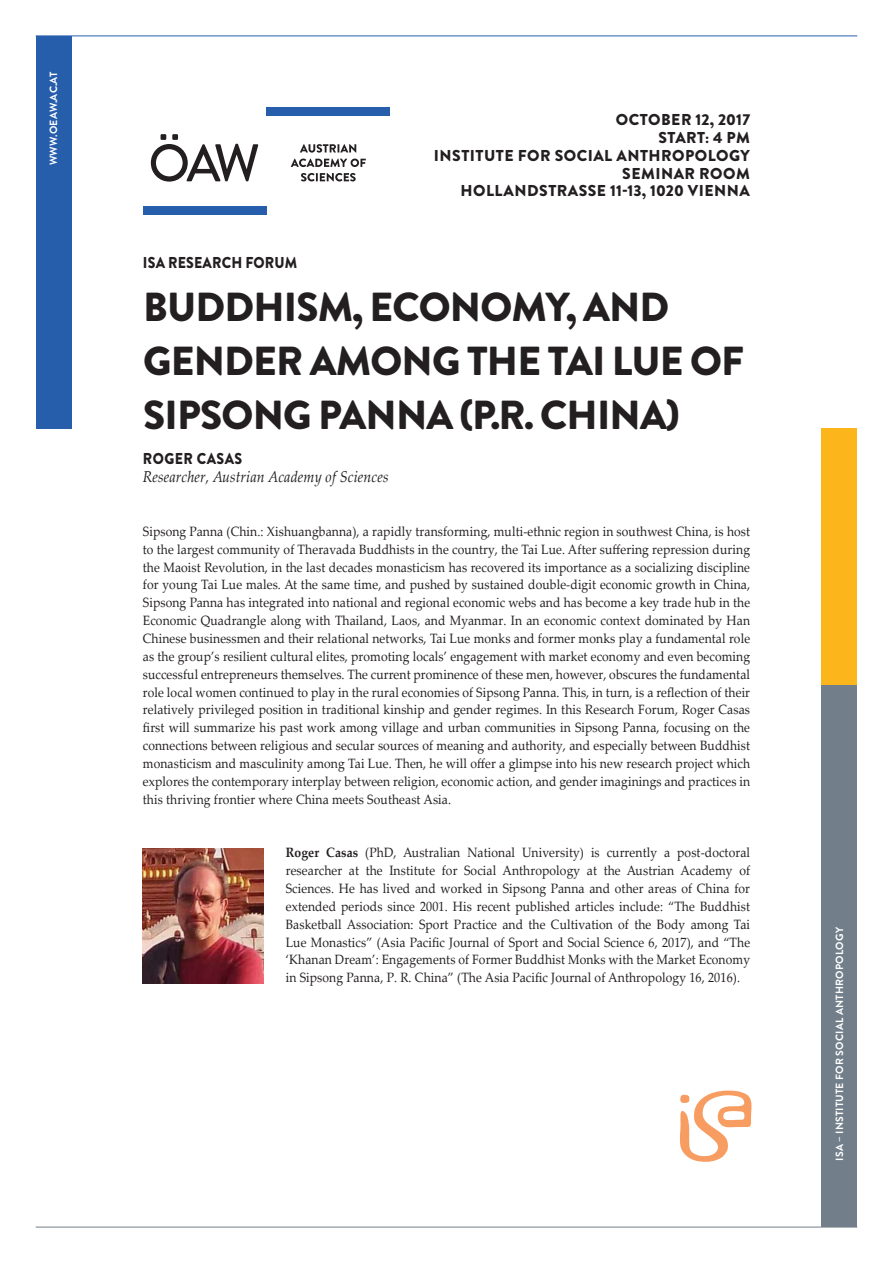
<style>
.page{position:relative;width:893px;height:1263px;background:#fff}
.page>*{position:absolute;margin:0;border:0;box-sizing:border-box;transform-origin:0 0}
.t1{font:900 40.5px/53.6px "Brandon Grotesque";letter-spacing:-.02em;color:#231f20}
.t2{font:900 15.75px "Brandon Grotesque";letter-spacing:.03em;color:#231f20}
.t3{font:italic 15.75px/17.9px "Palatino Linotype";letter-spacing:.01em;color:#231f20;scale:.9 1}
.t4{font:900 15.75px "Brandon Grotesque";letter-spacing:.01em;color:#231f20;scale:.9 1}
.t5{font:13.5px/17.9px "Palatino Linotype";letter-spacing:.01em;color:#231f20;text-align:justify;scale:.9 1}
.t6{font:700 10.5px "Brandon Grotesque";letter-spacing:.02em;color:#fff}
.s1{font-family:"Brandon Grotesque";font-weight:900;font-style:normal}
.s2{font-weight:700}
</style>
<div class="page">
<img style="left:143px;top:848px;width:121px;height:135px">
<div style="left:36px;top:36px;width:35px;height:393px;background:#275eac"></div>
<div style="left:821px;top:685px;width:36px;height:542px;background:#727f8a"></div>
<div style="left:821px;top:429px;width:36px;height:256px;background:#fcb61c"></div>
<hr style="left:36px;top:36px;width:821px;height:1px;background:#275eac">
<hr style="left:36px;top:1227px;width:821px;height:1px;background:#727f8a">
<svg style="left:680px;top:1090px;width:72px;height:72px"></svg>
<div style="left:143px;top:206px;width:124px;height:8px;background:#275eac"></div>
<div style="left:267px;top:107px;width:123px;height:8px;background:#275eac"></div>
<svg style="left:151px;top:134px;width:107px;height:48px"></svg>
<svg style="left:300px;top:144px;width:56px;height:9px"></svg>
<svg style="left:291px;top:159px;width:75px;height:8px"></svg>
<svg style="left:301px;top:173px;width:55px;height:8px"></svg>
<p class="t6" style="left:46px;top:165px;width:95px;rotate:-90deg">WWW.OEAW.AC.AT</p>
<p class="t4" style="left:143px;top:251px;width:173px">ISA RESEARCH FORUM</p>
<p class="t2" style="left:616px;top:108px;width:136px">OCTOBER 12, 2017</p>
<p class="t2" style="left:658px;top:126px;width:93px">START: 4 PM</p>
<p class="t2" style="left:434px;top:144px;width:317px">INSTITUTE FOR SOCIAL ANTHROPOLOGY</p>
<p class="t2" style="left:622px;top:162px;width:129px">SEMINAR ROOM</p>
<p class="t2" style="left:460px;top:180px;width:291px">HOLLANDSTRASSE 11-13, 1020 VIENNA</p>
<p class="t1" style="left:143px;top:281px;width:602px">BUDDHISM, ECONOMY, AND<br>GENDER AMONG THE TAI LUE OF<br>SIPSONG PANNA (P.R. CHINA)</p>
<p class="t3" style="left:143px;top:449px;width:274px"><span class="s1">ROGER CASAS<br></span>Researcher, Austrian Academy of Sciences</p>
<p class="t5" style="left:143px;top:522px;width:676px">Sipsong Panna (Chin.: Xishuangbanna), a rapidly transforming, multi-ethnic region in southwest China, is host to the largest community of Theravada Buddhists in the country, the Tai Lue. After suffering repression during the Maoist Revolution, in the last decades monasticism has recovered its importance as a socializing discipline for young Tai Lue males. At the same time, and pushed by sustained double-digit economic growth in China, Sipsong Panna has integrated into national and regional economic webs and has become a key trade hub in the Economic Quadrangle along with Thailand, Laos, and Myanmar. In an economic context dominated by Han Chinese businessmen and their relational networks, Tai Lue monks and former monks play a fundamental role as the group’s resilient cultural elites, promoting locals’ engagement with market economy and even becoming successful entrepreneurs themselves. The current prominence of these men, however, obscures the fundamental role local women continued to play in the rural economies of Sipsong Panna. This, in turn, is a reflection of their relatively privileged position in traditional kinship and gender regimes. In this Research Forum, Roger Casas first will summarize his past work among village and urban communities in Sipsong Panna, focusing on the connections between religious and secular sources of meaning and authority, and especially between Buddhist monasticism and masculinity among Tai Lue. Then, he will offer a glimpse into his new research project which explores the contemporary interplay between religion, economic action, and gender imaginings and practices in this thriving frontier where China meets Southeast Asia.</p>
<p class="t5" style="left:286px;top:843px;width:517px"><span class="s2">Roger Casas</span> (PhD, Australian National University) is currently a post-doctoral researcher at the Institute for Social Anthropology at the Austrian Academy of Sciences. He has lived and worked in Sipsong Panna and other areas of China for extended periods since 2001. His recent published articles include: “The Buddhist Basketball Association: Sport Practice and the Cultivation of the Body among Tai Lue Monastics” (Asia Pacific Journal of Sport and Social Science 6, 2017), and “The ‘Khanan Dream’: Engagements of Former Buddhist Monks with the Market Economy in Sipsong Panna, P. R. China” (The Asia Pacific Journal of Anthropology 16, 2016).</p>
<p class="t6" style="left:832px;top:1161px;width:235px;rotate:-90deg">ISA – INSTITUTE FOR SOCIAL ANTHROPOLOGY</p>
</div>
